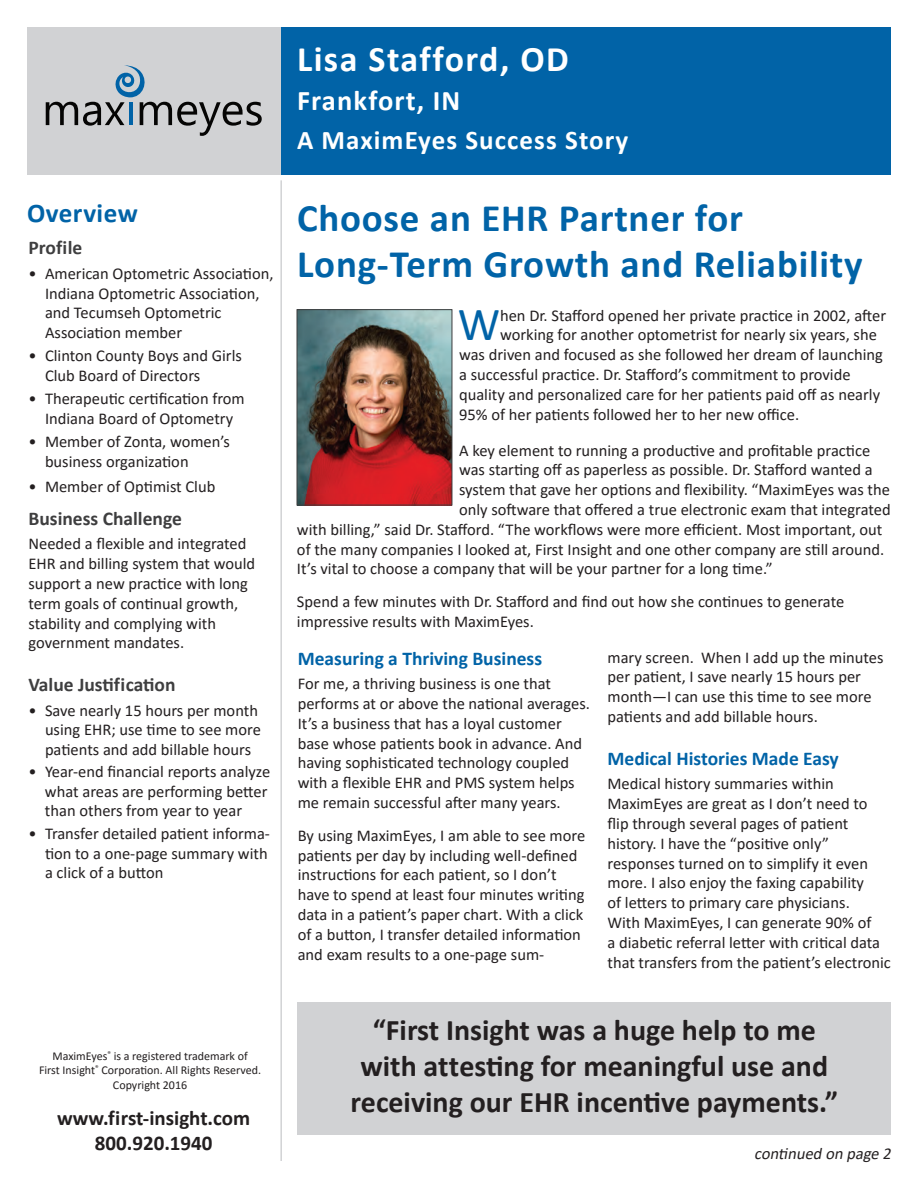
<style>
.page{position:relative;width:918px;height:1188px;background:#fff}
.page>*{position:absolute;margin:0;border:0;box-sizing:border-box;transform-origin:0 0}
.t1{font:47.7px "Calibri";color:#0163a7}
.t2{font:700 39px/46.8px "Calibri";letter-spacing:.02em;color:#0163a7}
.t3{font:700 36px "Calibri";letter-spacing:.04em;color:#fff}
.t4{font:700 30px/36px "Calibri";color:#231f20;text-align:center}
.t5{font:700 28.5px "Calibri";letter-spacing:.04em;color:#fff}
.t6{font:700 27px "Calibri";letter-spacing:.04em;color:#fff}
.t7{font:700 27px "Calibri";letter-spacing:.02em;color:#0163a7}
.t8{font:700 21px/25.2px "Calibri";color:#231f20;text-align:center}
.t9{font:700 19.5px "Calibri";color:#0163a7}
.t10{font:700 19.5px "Calibri";color:#3e3e3f}
.t11{font:16.5px/19.8px "Calibri";color:#231f20}
.t12{font:italic 16.5px "Calibri";color:#231f20}
.t13{font:12px/14.4px "Calibri";color:#231f20;text-align:center}
</style>
<div class="page">
<div style="left:280px;top:27px;width:611px;height:147px;background:#0163a7"></div>
<div style="left:27px;top:27px;width:253px;height:147px;background:#d1d2d4"></div>
<hr style="left:280px;top:180px;width:2px;height:981px;background:#d1d2d4">
<svg style="left:46px;top:65px;width:216px;height:71px"></svg>
<div style="left:298px;top:1002px;width:593px;height:133px;background:#d1d2d4"></div>
<img style="left:299px;top:311px;width:151px;height:192px">
<div style="left:297px;top:309px;width:155px;height:196px;border:1px solid #3e3e3f"></div>
<h3 class="t7" style="left:27px;top:193px;width:112px">Overview</h3>
<p class="t10" style="left:28px;top:234px;width:55px">Profile</p>
<p class="t11" style="left:45px;top:263px;width:230px;text-indent:-16px">• American Optometric Association,<br>Indiana Optometric Association, and Tecumseh Optometric<br>Association member</p>
<p class="t11" style="left:45px;top:345px;width:198px;text-indent:-16px">• Clinton County Boys and Girls<br>Club Board of Directors</p>
<p class="t11" style="left:28px;top:388px;width:218px;text-align:center">• Therapeutic certification from<br>Indiana Board of Optometry</p>
<p class="t11" style="left:45px;top:431px;width:187px;text-indent:-16px">• Member of Zonta, women’s business organization</p>
<p class="t11" style="left:28px;top:476px;width:188px">• Member of Optimist Club</p>
<p class="t10" style="left:28px;top:505px;width:155px">Business Challenge</p>
<p class="t11" style="left:28px;top:533px;width:228px">Needed a flexible and integrated<br>EHR and billing system that would support a new practice with long term goals of continual growth, stability and complying with government mandates.</p>
<p class="t10" style="left:28px;top:671px;width:149px">Value Justification</p>
<p class="t11" style="left:45px;top:700px;width:217px;text-indent:-16px">• Save nearly 15 hours per month using EHR; use time to see more patients and add billable hours</p>
<p class="t11" style="left:45px;top:762px;width:227px;text-indent:-16px">• Year-end financial reports analyze what areas are performing better than others from year to year</p>
<p class="t11" style="left:45px;top:823px;width:227px;text-indent:-17px">• Transfer detailed patient informa&shy;tion to a one-page summary with a click of a button</p>
<p class="t13" style="left:39px;top:1048px;width:224px">MaximEyes<sup>®</sup> is a registered trademark of<br>First Insight<sup>®</sup> Corporation. All Rights Reserved.<br>Copyright 2016</p>
<p class="t8" style="left:57px;top:1105px;width:195px">www.first-insight.com<br>800.920.1940</p>
<h3 class="t3" style="left:297px;top:33px;width:273px">Lisa Stafford, OD</h3>
<h3 class="t5" style="left:297px;top:80px;width:165px">Frankfort, IN</h3>
<h3 class="t6" style="left:297px;top:121px;width:333px">A MaximEyes Success Story</h3>
<h2 class="t2" style="left:297px;top:193px;width:567px">Choose an EHR Partner for<br>Long-Term Growth and Reliability</h2>
<h1 class="t1" style="left:458px;top:291px;width:44px">W</h1>
<p class="t11" style="left:500px;top:305px;width:388px">hen Dr. Stafford opened her private practice in 2002, after</p>
<p class="t11" style="left:500px;top:324px;width:378px">working for another optometrist for nearly six years, she</p>
<p class="t11" style="left:459px;top:344px;width:425px">was driven and focused as she followed her dream of launching</p>
<p class="t11" style="left:459px;top:364px;width:393px">a successful practice. Dr. Stafford’s commitment to provide</p>
<p class="t11" style="left:459px;top:384px;width:423px">quality and personalized care for her patients paid off as nearly</p>
<p class="t11" style="left:459px;top:404px;width:342px">95% of her patients followed her to her new office.</p>
<p class="t11" style="left:459px;top:440px;width:413px">A key element to running a productive and profitable practice</p>
<p class="t11" style="left:459px;top:459px;width:415px">was starting off as paperless as possible. Dr. Stafford wanted a</p>
<p class="t11" style="left:459px;top:479px;width:432px">system that gave her options and flexibility. “MaximEyes was the</p>
<p class="t11" style="left:459px;top:499px;width:433px">only software that offered a true electronic exam that integrated</p>
<p class="t11" style="left:297px;top:519px;width:587px">with billing,” said Dr. Stafford. “The workflows were more efficient. Most important, out</p>
<p class="t11" style="left:297px;top:539px;width:589px">of the many companies I looked at, First Insight and one other company are still around.</p>
<p class="t11" style="left:297px;top:558px;width:477px">It’s vital to choose a company that will be your partner for a long time.”</p>
<p class="t11" style="left:297px;top:591px;width:549px">Spend a few minutes with Dr. Stafford and find out how she continues to generate impressive results with MaximEyes.</p>
<p class="t11" style="left:608px;top:647px;width:278px">mary screen. When I add up the minutes per patient, I save nearly 15 hours per month—I can use this time to see more patients and add billable hours.</p>
<p class="t9" style="left:608px;top:745px;width:233px">Medical Histories Made Easy</p>
<p class="t11" style="left:608px;top:774px;width:285px">Medical history summaries within MaximEyes are great as I don’t need to flip through several pages of patient history. I have the “positive only” responses turned on to simplify it even more. I also enjoy the faxing capability<br>of letters to primary care physicians.<br>With MaximEyes, I can generate 90% of<br>a diabetic referral letter with critical data that transfers from the patient’s electronic</p>
<p class="t9" style="left:298px;top:645px;width:246px">Measuring a Thriving Business</p>
<p class="t11" style="left:298px;top:673px;width:294px">For me, a thriving business is one that performs at or above the national averages.<br>It’s a business that has a loyal customer base whose patients book in advance. And having sophisticated technology coupled with a flexible EHR and PMS system helps me remain successful after many years.</p>
<p class="t11" style="left:298px;top:825px;width:289px">By using MaximEyes, I am able to see more patients per day by including well-defined instructions for each patient, so I don’t have to spend at least four minutes writing data in a patient’s paper chart. With a click of a button, I transfer detailed information and exam results to a one-page sum-</p>
<h3 class="t4" style="left:351px;top:1011px;width:489px">“First Insight was a huge help to me with attesting for meaningful use and receiving our EHR incentive payments.”</h3>
<p class="t12" style="left:754px;top:1142px;width:142px">continued on page 2</p>
</div>
